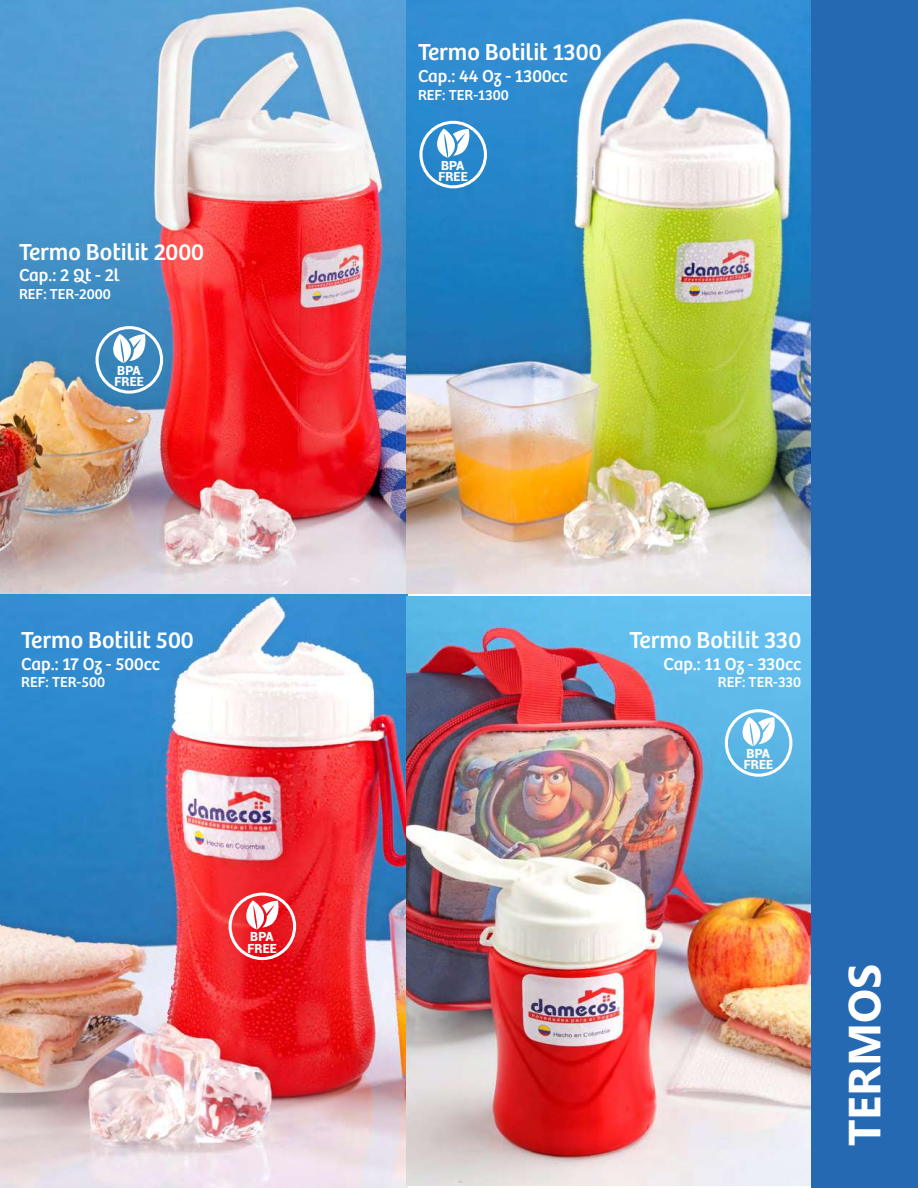
<style>
.page{position:relative;width:918px;height:1188px;background:#fff}
.page>*{position:absolute;margin:0;border:0;box-sizing:border-box;transform-origin:0 0}
.t1{font:700 45px "Nirmala UI";color:#fff}
.t2{font:24px "Bree";color:#fff}
.t3{font:18px "Bree";color:#fff}
.t4{font:15px "Bree";color:#fff}
.t5{font:900 12.75px "Roboto";color:#fcf9f6}
.t6{font:900 12.75px "Roboto";letter-spacing:-.045em;color:#fff}
</style>
<div class="page">
<img style="left:0;top:0;width:407px;height:1188px">
<img style="left:406px;top:596px;width:406px;height:590px">
<img style="left:406px;top:0;width:406px;height:594px">
<svg style="left:96px;top:326px;width:67px;height:68px"></svg>
<div style="left:812px;top:0;width:106px;height:1188px;background:#2669b3"></div>
<img style="left:612px;top:621px;width:199px;height:156px">
<svg style="left:229px;top:893px;width:67px;height:67px"></svg>
<svg style="left:419px;top:121px;width:68px;height:67px"></svg>
<p class="t2" style="left:19px;top:242px;width:187px">Termo Botilit 2000</p>
<p class="t3" style="left:19px;top:268px;width:102px">Cap.: 2 Qt - 2l</p>
<p class="t4" style="left:19px;top:288px;width:93px">REF: TER-2000</p>
<p class="t6" style="left:117px;top:365px;width:25px">BPA</p>
<p class="t5" style="left:114px;top:377px;width:31px">FREE</p>
<p class="t2" style="left:21px;top:631px;width:174px">Termo Botilit 500</p>
<p class="t3" style="left:21px;top:657px;width:140px">Cap.: 17 Oz - 500cc</p>
<p class="t4" style="left:21px;top:677px;width:85px">REF: TER-500</p>
<p class="t6" style="left:250px;top:932px;width:25px">BPA</p>
<p class="t5" style="left:247px;top:943px;width:31px">FREE</p>
<p class="t2" style="left:418px;top:43px;width:185px">Termo Botilit 1300</p>
<p class="t3" style="left:418px;top:69px;width:151px">Cap.: 44 Oz - 1300cc</p>
<p class="t4" style="left:418px;top:89px;width:92px">REF: TER-1300</p>
<p class="t6" style="left:441px;top:160px;width:25px">BPA</p>
<p class="t5" style="left:438px;top:171px;width:31px">FREE</p>
<p class="t2" style="left:630px;top:631px;width:173px">Termo Botilit 330</p>
<p class="t3" style="left:663px;top:657px;width:139px">Cap.: 11 Oz - 330cc</p>
<p class="t4" style="left:718px;top:677px;width:85px">REF: TER-330</p>
<p class="t6" style="left:747px;top:749px;width:25px">BPA</p>
<p class="t5" style="left:744px;top:760px;width:31px">FREE</p>
<h1 class="t1" style="left:848px;top:1146px;width:184px;rotate:-90deg">TERMOS</h1>
</div>
